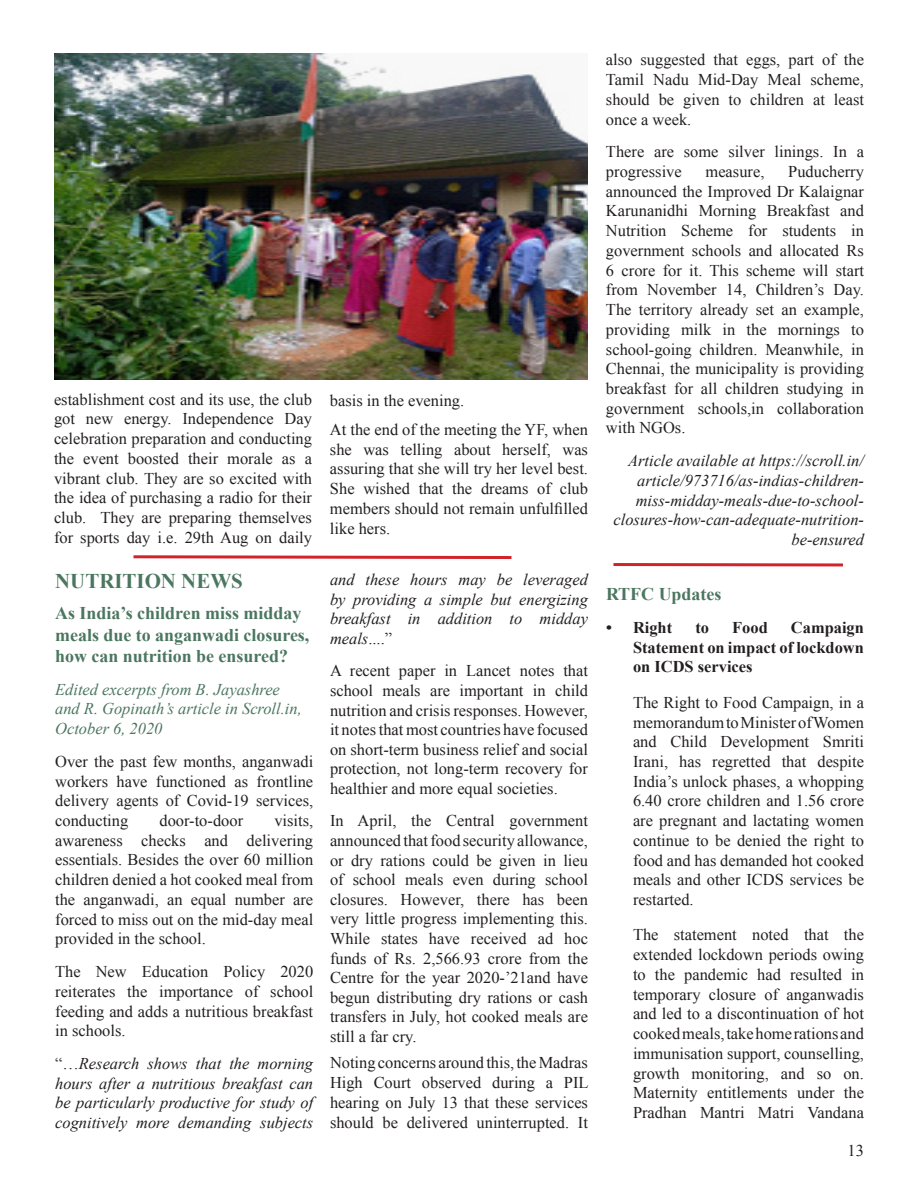
<style>
.page{position:relative;width:918px;height:1188px;background:#fff}
.page>*{position:absolute;margin:0;border:0;box-sizing:border-box;transform-origin:0 0}
.t1{font:700 20.85px "Times New Roman";color:#4b765f}
.t2{font:700 18px/21.5px "Times New Roman";color:#4b765f}
.t3{font:16.5px/19.8px "Times New Roman";color:#231f20;text-align:justify}
.t4{font:italic 16.5px/19.8px "Times New Roman";color:#231f20;text-align:justify}
.t5{font:italic 16.5px/19.8px "Times New Roman";color:#4b765f}
.t6{font:700 16.5px/19.8px "Times New Roman";color:#231f20;text-align:justify}
.s1{font-style:normal}
</style>
<div class="page">
<img style="left:54px;top:54px;width:534px;height:326px">
<svg style="left:133px;top:555px;width:379px;height:4px;background:#dc5a5f"></svg>
<hr style="left:613px;top:563px;width:230px;height:3px;background:#d1232a">
<p class="t3" style="left:54px;top:389px;width:260px">establishment cost and its use, the club got new energy. Independence Day celebration preparation and conducting the event boosted their morale as a vibrant club. They are so excited with the idea of purchasing a radio for their club. They are preparing themselves for sports day i.e. 29th Aug on daily</p>
<p class="t3" style="left:330px;top:385px;width:259px;line-height:29.4px">basis in the evening.<br>At the end of the meeting the YF, when</p>
<p class="t3" style="left:330px;top:439px;width:260px">she was telling about herself, was assuring that she will try her level best.<br>She wished that the dreams of club members should not remain unfulfilled like hers.</p>
<p class="t1" style="left:55px;top:566px;width:187px">NUTRITION NEWS</p>
<p class="t2" style="left:55px;top:602px;width:256px">As India’s children miss midday meals due to anganwadi closures, how can nutrition be ensured?</p>
<p class="t5" style="left:55px;top:679px;width:248px">Edited excerpts from B. Jayashree and R. Gopinath’s article in Scroll.in,<br>October 6, 2020</p>
<p class="t3" style="left:55px;top:751px;width:260px">Over the past few months, anganwadi workers have functioned as frontline delivery agents of Covid-19 services, conducting</p>
<p class="t3" style="left:55px;top:810px;width:260px;text-indent:219px">visits, awareness checks and delivering essentials. Besides the over 60 million children denied a hot cooked meal from the anganwadi, an equal number are forced to miss out on the mid-day meal provided in the school.</p>
<p class="t3" style="left:55px;top:961px;width:260px">The New Education Policy 2020 reiterates the importance of school feeding and adds a nutritious breakfast in schools.</p>
<p class="t4" style="left:55px;top:1053px;width:260px"><span class="s1">“…</span>Research shows that the morning hours after a nutritious breakfast can be particularly productive for study of cognitively more demanding subjects</p>
<p class="t3" style="left:159px;top:810px;width:85px">door-to-door</p>
<p class="t4" style="left:330px;top:569px;width:260px">and these hours may be leveraged by providing a simple but energizing breakfast in addition to midday meals<span class="s1">....”</span></p>
<p class="t3" style="left:330px;top:661px;width:260px">A recent paper in Lancet notes that school meals are important in child nutrition and crisis responses. However, it notes that most countries have focused on short-term business relief and social protection, not long-term recovery for healthier and more equal societies.</p>
<p class="t3" style="left:330px;top:811px;width:260px">In April, the Central government announced that food security allowance, or dry rations could be given in lieu of school meals even during school closures. However, there has been very little progress implementing this.<br>While states have received ad hoc funds of Rs. 2,566.93 crore from the Centre for the year 2020-’21and have begun distributing dry rations or cash transfers in July, hot cooked meals are still a far cry.</p>
<p class="t3" style="left:330px;top:1053px;width:260px">Noting concerns around this, the Madras High Court observed during a PIL hearing on July 13 that these services should be delivered uninterrupted. It</p>
<p class="t3" style="left:606px;top:50px;width:259px">also suggested that eggs, part of the Tamil Nadu Mid-Day Meal scheme, should be given to children at least once a week.</p>
<p class="t3" style="left:606px;top:142px;width:259px">There are some silver linings. In a progressive</p>
<p class="t3" style="left:606px;top:161px;width:260px;text-indent:182px">Puducherry announced the Improved Dr Kalaignar Karunanidhi Morning Breakfast and Nutrition Scheme for students in government schools and allocated Rs 6 crore for it. This scheme will start from November 14, Children’s Day.<br>The territory already set an example, providing milk in the mornings to school-going children. Meanwhile, in Chennai, the municipality is providing breakfast for all children studying in government schools,in collaboration with NGOs.</p>
<p class="t4" style="left:614px;top:450px;width:252px;text-align:right">Article available at https://scroll.in/ article/973716/as-indias-children&shy;miss-midday-meals-due-to-school&shy;closures-how-can-adequate-nutrition&shy;be-ensured</p>
<p class="t3" style="left:706px;top:161px;width:60px">measure,</p>
<p class="t2" style="left:606px;top:583px;width:117px">RTFC Updates</p>
<p class="t6" style="left:606px;top:617px;width:68px">• Right</p>
<p class="t6" style="left:695px;top:617px;width:15px">to</p>
<p class="t6" style="left:732px;top:617px;width:37px">Food</p>
<p class="t6" style="left:633px;top:617px;width:233px;text-indent:158px">Campaign Statement on impact of lockdown on ICDS services</p>
<p class="t3" style="left:633px;top:692px;width:233px">The Right to Food Campaign, in a memorandum to Minister of Women and Child Development Smriti Irani, has regretted that despite India’s unlock phases, a whopping 6.40 crore children and 1.56 crore are pregnant and lactating women continue to be denied the right to food and has demanded hot cooked meals and other ICDS services be restarted.</p>
<p class="t3" style="left:633px;top:925px;width:233px">The statement noted that the extended lockdown periods owing to the pandemic had resulted in temporary closure of anganwadis and led to a discontinuation of hot cooked meals, take home rations and immunisation support, counselling, growth monitoring, and so on.<br>Maternity entitlements under the Pradhan Mantri Matri Vandana</p>
<p class="t3" style="left:848px;top:1140px;width:18px">13</p>
</div>
